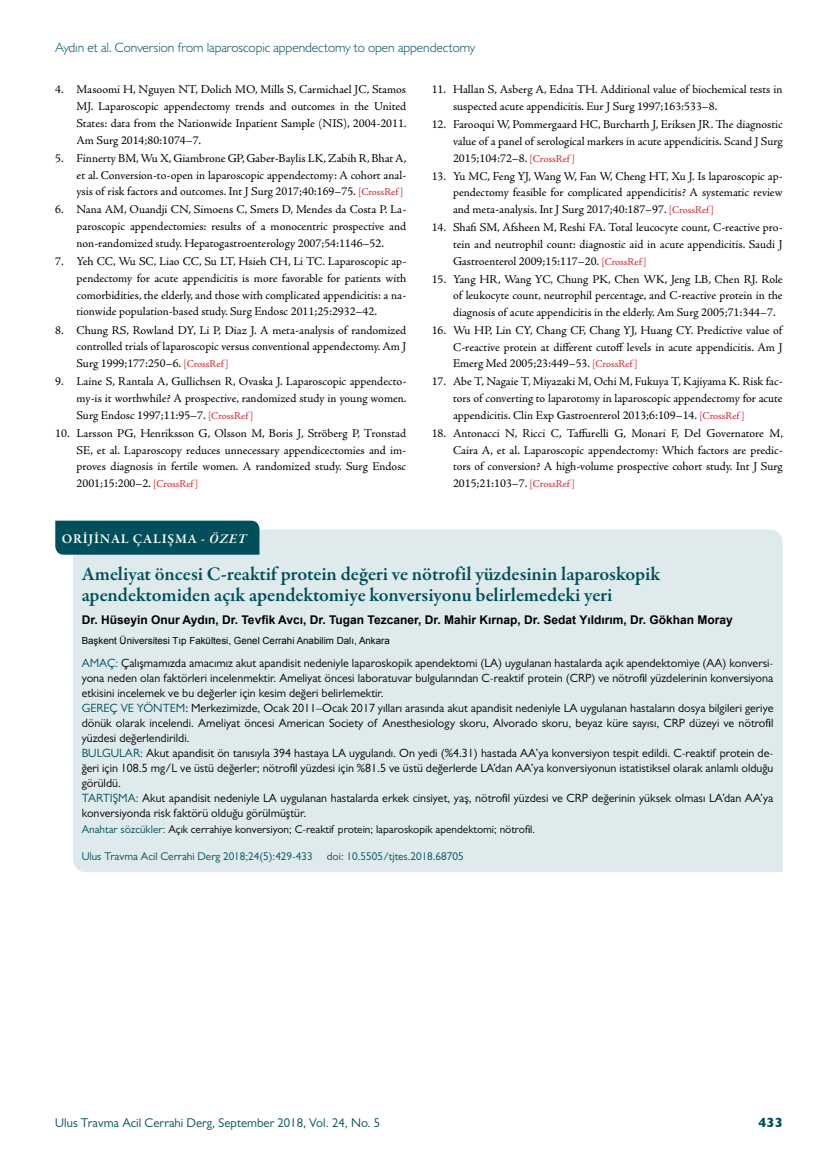
<style>
.page{position:relative;width:838px;height:1170px;background:#fff}
.page>*{position:absolute;margin:0;border:0;box-sizing:border-box;transform-origin:0 0}
.t1{font:600 19.5px/21px "Garamond Premr Pro";letter-spacing:-.005em;color:#004f5a}
.t2{font:300 13.5px "Gill Sans MT Pro";letter-spacing:-.005em;color:#004f5a}
.t3{font:600 13.5px "Garamond Premr Pro";letter-spacing:.055em;color:#fff}
.t4{font:800 13.5px "Gill Sans MT Pro";color:#004f5a}
.t5{font:12.75px "Gill Sans MT Pro";color:#004f5a}
.t6{font:12px/16.8px "Adobe Jenson Pro";color:#000;text-align:justify}
.t7{font:12px/15px "Gill Sans MT Pro";color:#000}
.t8{font:700 12px "Arial";color:#000}
.t9{font:11.25px "Gill Sans MT Pro";color:#000}
.t10{font:11.25px "Gill Sans MT Pro";color:#004f5a}
.t11{font:9.75px "Arial";color:#000}
.s1{font-size:10.5px;color:#d2232a}
.s2{font-style:italic}
.s3{color:#004f5a}
</style>
<div class="page">
<div style="left:73px;top:529px;width:709px;height:343px;background:#deeaec"></div>
<div style="left:55px;top:520px;width:204px;height:34px;background:#004f5a"></div>
<p class="t2" style="left:55px;top:39px;width:421px">Aydın et al. Conversion from laparoscopic appendectomy to open appendectomy</p>
<p class="t6" style="left:77px;top:81px;width:331px;text-indent:-21px">4. Masoomi H, Nguyen NT, Dolich MO, Mills S, Carmichael JC, Stamos MJ. Laparoscopic appendectomy trends and outcomes in the United States: data from the Nationwide Inpatient Sample (NIS), 2004-2011.<br>Am Surg 2014;80:1074–7.</p>
<p class="t6" style="left:77px;top:150px;width:331px;text-indent:-21px">5. Finnerty BM, Wu X, Giambrone GP, Gaber-Baylis LK, Zabih R, Bhat A, et al. Conversion-to-open in laparoscopic appendectomy: A cohort anal&shy;ysis of risk factors and outcomes. Int J Surg 2017;40:169–75. <span class="s1">[CrossRef ]</span></p>
<p class="t6" style="left:77px;top:201px;width:331px;text-indent:-21px">6. Nana AM, Ouandji CN, Simoens C, Smets D, Mendes da Costa P. La&shy;paroscopic appendectomies: results of a monocentric prospective and non-randomized study. Hepatogastroenterology 2007;54:1146–52.</p>
<p class="t6" style="left:77px;top:253px;width:331px;text-indent:-21px">7. Yeh CC, Wu SC, Liao CC, Su LT, Hsieh CH, Li TC. Laparoscopic ap&shy;pendectomy for acute appendicitis is more favorable for patients with comorbidities, the elderly, and those with complicated appendicitis: a na&shy;tionwide population-based study. Surg Endosc 2011;25:2932–42.</p>
<p class="t6" style="left:77px;top:321px;width:331px;text-indent:-21px">8. Chung RS, Rowland DY, Li P, Diaz J. A meta-analysis of randomized controlled trials of laparoscopic versus conventional appendectomy. Am J Surg 1999;177:250–6. <span class="s1">[CrossRef ]</span></p>
<p class="t6" style="left:77px;top:373px;width:331px;text-indent:-21px">9. Laine S, Rantala A, Gullichsen R, Ovaska J. Laparoscopic appendecto&shy;my-is it worthwhile? A prospective, randomized study in young women.<br>Surg Endosc 1997;11:95–7. <span class="s1">[CrossRef ]</span></p>
<p class="t6" style="left:77px;top:425px;width:331px;text-indent:-21px">10. Larsson PG, Henriksson G, Olsson M, Boris J, Ströberg P, Tronstad SE, et al. Laparoscopy reduces unnecessary appendicectomies and im&shy;proves diagnosis in fertile women. A randomized study. Surg Endosc 2001;15:200–2. <span class="s1">[CrossRef ]</span></p>
<p class="t3" style="left:62px;top:530px;width:186px">ORİJİNAL ÇALIŞMA - <span class="s2">ÖZET</span></p>
<p class="t6" style="left:453px;top:81px;width:331px;text-indent:-21px">11. Hallan S, Asberg A, Edna TH. Additional value of biochemical tests in suspected acute appendicitis. Eur J Surg 1997;163:533–8.</p>
<p class="t6" style="left:453px;top:116px;width:331px;text-indent:-21px">12. Farooqui W, Pommergaard HC, Burcharth J, Eriksen JR. The diagnostic value of a panel of serological markers in acute appendicitis. Scand J Surg 2015;104:72–8. <span class="s1">[CrossRef ]</span></p>
<p class="t6" style="left:453px;top:168px;width:331px;text-indent:-21px">13. Yu MC, Feng YJ, Wang W, Fan W, Cheng HT, Xu J. Is laparoscopic ap&shy;pendectomy feasible for complicated appendicitis? A systematic review and meta-analysis. Int J Surg 2017;40:187–97. <span class="s1">[CrossRef ]</span></p>
<p class="t6" style="left:453px;top:219px;width:331px;text-indent:-21px">14. Shafi SM, Afsheen M, Reshi FA. Total leucocyte count, C-reactive pro&shy;tein and neutrophil count: diagnostic aid in acute appendicitis. Saudi J Gastroenterol 2009;15:117–20. <span class="s1">[CrossRef ]</span></p>
<p class="t6" style="left:453px;top:271px;width:331px;text-indent:-21px">15. Yang HR, Wang YC, Chung PK, Chen WK, Jeng LB, Chen RJ. Role of leukocyte count, neutrophil percentage, and C-reactive protein in the diagnosis of acute appendicitis in the elderly. Am Surg 2005;71:344–7.</p>
<p class="t6" style="left:453px;top:322px;width:331px;text-indent:-21px">16. Wu HP, Lin CY, Chang CF, Chang YJ, Huang CY. Predictive value of C-reactive protein at different cutoff levels in acute appendicitis. Am J Emerg Med 2005;23:449–53. <span class="s1">[CrossRef ]</span></p>
<p class="t6" style="left:453px;top:373px;width:331px;text-indent:-21px">17. Abe T, Nagaie T, Miyazaki M, Ochi M, Fukuya T, Kajiyama K. Risk fac&shy;tors of converting to laparotomy in laparoscopic appendectomy for acute appendicitis. Clin Exp Gastroenterol 2013;6:109–14. <span class="s1">[CrossRef ]</span></p>
<p class="t6" style="left:453px;top:425px;width:331px;text-indent:-21px">18. Antonacci N, Ricci C, Taffurelli G, Monari F, Del Governatore M, Caira A, et al. Laparoscopic appendectomy: Which factors are predic&shy;tors of conversion? A high-volume prospective cohort study. Int J Surg 2015;21:103–7. <span class="s1">[CrossRef ]</span></p>
<h1 class="t1" style="left:82px;top:563px;width:580px">Ameliyat öncesi C-reaktif protein değeri ve nötrofil yüzdesinin laparoskopik apendektomiden açık apendektomiye konversiyonu belirlemedeki yeri</h1>
<p class="t8" style="left:82px;top:611px;width:652px">Dr. Hüseyin Onur Aydın, Dr. Tevfik Avcı, Dr. Tugan Tezcaner, Dr. Mahir Kırnap, Dr. Sedat Yıldırım, Dr. Gökhan Moray</p>
<p class="t11" style="left:82px;top:634px;width:310px">Başkent Üniversitesi Tıp Fakültesi, Genel Cerrahi Anabilim Dalı, Ankara</p>
<p class="t7" style="left:82px;top:655px;width:693px"><span class="s3">AMAÇ:</span> Çalışmamızda amacımız akut apandisit nedeniyle laparoskopik apendektomi (LA) uygulanan hastalarda açık apendektomiye (AA) konversi&shy;yona neden olan faktörleri incelenmektir. Ameliyat öncesi laboratuvar bulgularından C-reaktif protein (CRP) ve nötrofil yüzdelerinin konversiyona etkisini incelemek ve bu değerler için kesim değeri belirlemektir.<br><span class="s3">GEREÇ VE YÖNTEM</span>: Merkezimizde, Ocak 2011–Ocak 2017 yılları arasında akut apandisit nedeniyle LA uygulanan hastaların dosya bilgileri geriye dönük olarak incelendi. Ameliyat öncesi American Society of Anesthesiology skoru, Alvorado skoru, beyaz küre sayısı, CRP düzeyi ve nötrofil yüzdesi değerlendirildi.<br><span class="s3">BULGULAR:</span> Akut apandisit ön tanısıyla 394 hastaya LA uygulandı. On yedi (%4.31) hastada AA’ya konversiyon tespit edildi. C-reaktif protein de&shy;ğeri için 108.5 mg/L ve üstü değerler; nötrofil yüzdesi için %81.5 ve üstü değerlerde LA’dan AA’ya konversiyonun istatistiksel olarak anlamlı olduğu görüldü.<br><span class="s3">TARTIŞMA:</span> Akut apandisit nedeniyle LA uygulanan hastalarda erkek cinsiyet, yaş, nötrofil yüzdesi ve CRP değerinin yüksek olması LA’dan AA’ya konversiyonda risk faktörü olduğu görülmüştür.</p>
<p class="t9" style="left:82px;top:822px;width:455px"><span class="s3">Anahtar sözcükler:</span> Açık cerrahiye konversiyon; C-reaktif protein; laparoskopik apendektomi; nötrofil.</p>
<p class="t10" style="left:82px;top:849px;width:232px">Ulus Travma Acil Cerrahi Derg 2018;24(5):429-433</p>
<p class="t10" style="left:327px;top:849px;width:138px">doi: 10.5505/tjtes.2018.68705</p>
<p class="t5" style="left:55px;top:1115px;width:326px">Ulus Travma Acil Cerrahi Derg, September 2018, Vol. 24, No. 5</p>
<p class="t4" style="left:758px;top:1114px;width:26px">433</p>
</div>
